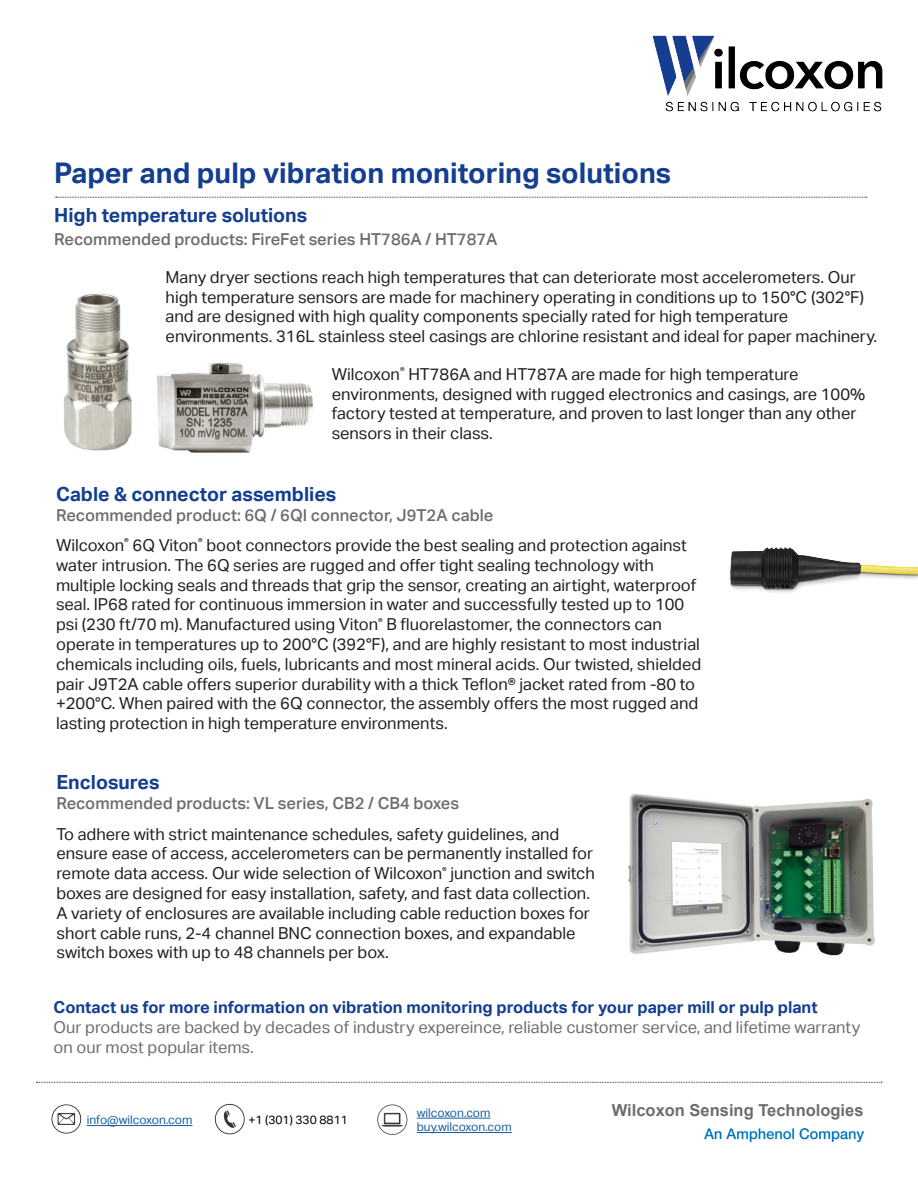
<style>
.page{position:relative;width:918px;height:1188px;background:#fff}
.page>*{position:absolute;margin:0;border:0;box-sizing:border-box;transform-origin:0 0}
.t1{font:700 28.5px "Aktiv Grotesk";color:#143e8f}
.t2{font:700 19.5px "Aktiv Grotesk";color:#143e8f}
.t3{font:16.5px/19.8px "Aktiv Grotesk";color:#231f20}
.t4{font:500 16.5px "Aktiv Grotesk";color:#6c6d70}
.t5{font:16.5px/19.8px "Aktiv Grotesk";color:#6c6d70}
.t6{font:700 16.5px "Aktiv Grotesk";color:#143e8f}
.t7{font:700 16.5px "Arial";color:#6c6d70}
.t8{font:12px "Aktiv Grotesk";color:#175d9e}
.t9{font:12px "Aktiv Grotesk";color:#000}
</style>
<div class="page">
<svg style="left:56px;top:197px;width:811px;height:1px"></svg>
<img style="left:729px;top:547px;width:189px;height:46px">
<img style="left:628px;top:794px;width:247px;height:162px">
<img style="left:64px;top:293px;width:68px;height:158px">
<img style="left:157px;top:362px;width:156px;height:91px">
<svg style="left:36px;top:1082px;width:846px;height:1px"></svg>
<hr style="left:87px;top:1125px;width:105px;height:1px;background:#175d9e">
<img style="left:705px;top:1128px;width:159px;height:14px">
<img style="left:51px;top:1104px;width:31px;height:30px">
<img style="left:214px;top:1103px;width:31px;height:32px">
<img style="left:377px;top:1104px;width:31px;height:31px">
<hr style="left:417px;top:1118px;width:73px;height:1px;background:#175d9e">
<hr style="left:417px;top:1132px;width:95px;height:1px;background:#175d9e">
<img style="left:652px;top:35px;width:231px;height:77px">
<p class="t1" style="left:54px;top:156px;width:619px">Paper and pulp vibration monitoring solutions</p>
<p class="t2" style="left:54px;top:204px;width:254px">High temperature solutions</p>
<p class="t4" style="left:54px;top:229px;width:445px">Recommended products: FireFet series HT786A / HT787A</p>
<p class="t3" style="left:166px;top:267px;width:692px">Many dryer sections reach high temperatures that can deteriorate most accelerometers. Our</p>
<p class="t3" style="left:166px;top:287px;width:700px">high temperature sensors are made for machinery operating in conditions up to 150°C (302°F)</p>
<p class="t3" style="left:166px;top:307px;width:713px">and are designed with high quality components specially rated for high temperature environments. 316L stainless steel casings are chlorine resistant and ideal for paper machinery.</p>
<p class="t3" style="left:332px;top:364px;width:535px">Wilcoxon<sup>®</sup> HT786A and HT787A are made for high temperature environments, designed with rugged electronics and casings, are 100% factory tested at temperature, and proven to last longer than any other sensors in their class.</p>
<p class="t2" style="left:56px;top:483px;width:282px">Cable &amp; connector assemblies</p>
<p class="t4" style="left:56px;top:505px;width:439px">Recommended product: 6Q / 6QI connector, J9T2A cable</p>
<p class="t3" style="left:56px;top:535px;width:647px">Wilcoxon<sup>®</sup> 6Q Viton<sup>®</sup> boot connectors provide the best sealing and protection against water intrusion. The 6Q series are rugged and offer tight sealing technology with multiple locking seals and threads that grip the sensor, creating an airtight, waterproof seal. IP68 rated for continuous immersion in water and successfully tested up to 100 psi (230 ft/70 m). Manufactured using Viton<sup>®</sup> B fluorelastomer, the connectors can operate in temperatures up to 200°C (392°F), and are highly resistant to most industrial chemicals including oils, fuels, lubricants and most mineral acids. Our twisted, shielded pair J9T2A cable offers superior durability with a thick Teflon® jacket rated from -80 to +200°C. When paired with the 6Q connector, the assembly offers the most rugged and lasting protection in high temperature environments.</p>
<p class="t2" style="left:56px;top:771px;width:105px">Enclosures</p>
<p class="t4" style="left:56px;top:794px;width:404px">Recommended products: VL series, CB2 / CB4 boxes</p>
<p class="t3" style="left:56px;top:824px;width:540px">To adhere with strict maintenance schedules, safety guidelines, and ensure ease of access, accelerometers can be permanently installed for remote data access. Our wide selection of Wilcoxon<sup>®</sup> junction and switch boxes are designed for easy installation, safety, and fast data collection.<br>A variety of enclosures are available including cable reduction boxes for short cable runs, 2-4 channel BNC connection boxes, and expandable switch boxes with up to 48 channels per box.</p>
<p class="t6" style="left:54px;top:998px;width:766px">Contact us for more information on vibration monitoring products for your paper mill or pulp plant</p>
<p class="t5" style="left:54px;top:1017px;width:808px">Our products are backed by decades of industry expereince, reliable customer service, and lifetime warranty on our most popular items.</p>
<p class="t8" style="left:87px;top:1113px;width:107px">info@wilcoxon.com</p>
<p class="t9" style="left:248px;top:1113px;width:101px">+1 (301) 330 8811</p>
<p class="t8" style="left:417px;top:1106px;width:75px">wilcoxon.com</p>
<p class="t7" style="left:612px;top:1099px;width:253px">Wilcoxon Sensing Technologies</p>
<p class="t8" style="left:417px;top:1120px;width:96px">buy.wilcoxon.com</p>
</div>
